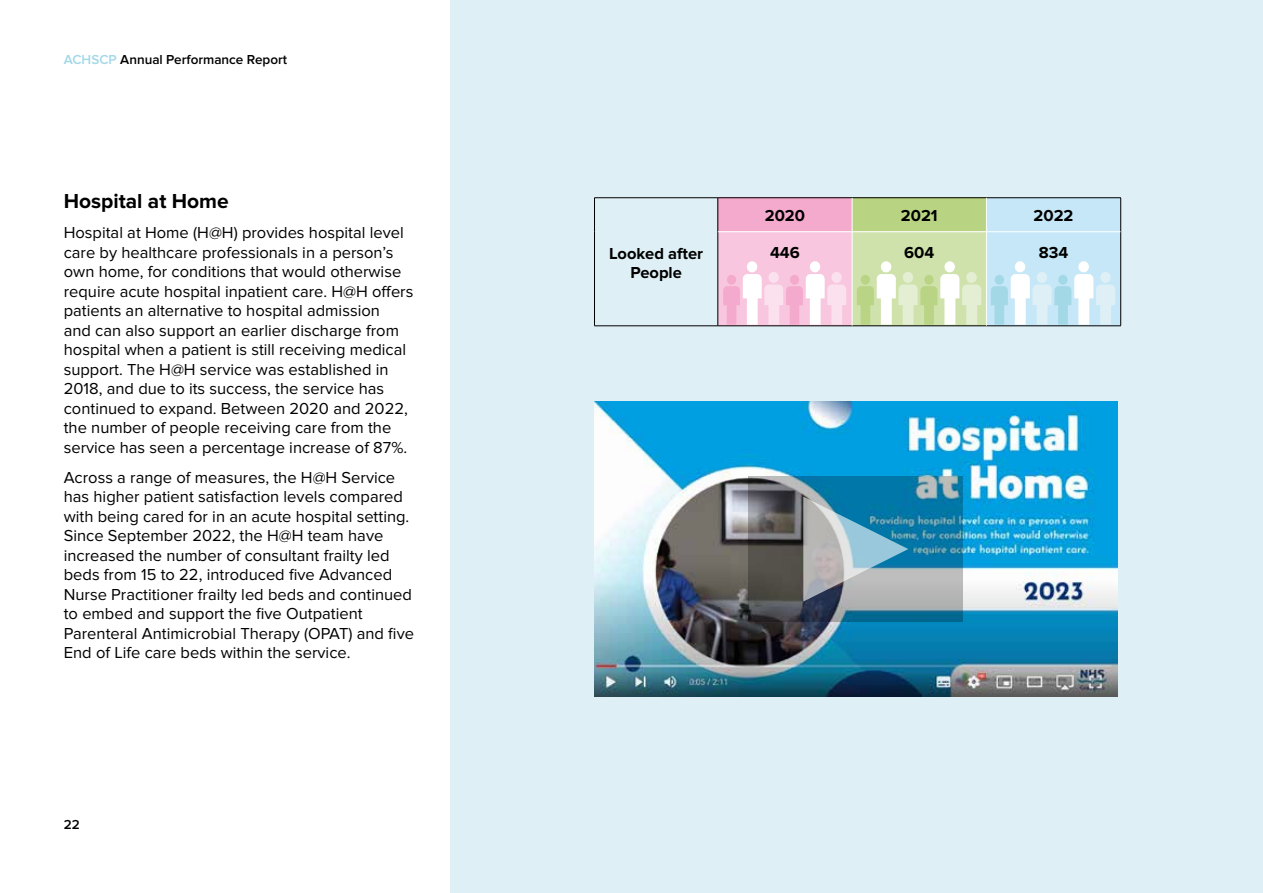
<style>
.page{position:relative;width:1263px;height:893px;background:#fff}
.page>*{position:absolute;margin:0;border:0;box-sizing:border-box;transform-origin:0 0}
.t1{font:700 21px "Proxima Nova";color:#000}
.t2{font:16.5px/19.5px "Proxima Nova";color:#000}
.t3{font:700 16.5px/19.5px "Proxima Nova";color:#000;text-align:center}
.t4{font:600 13.5px "Proxima Nova";color:#000}
.s1{color:#a3d8e7}
</style>
<div class="page">
<div style="left:451px;top:0;width:812px;height:893px;background:#def0f6"></div>
<img style="left:594px;top:401px;width:523px;height:295px">
<div style="left:718px;top:198px;width:134px;height:34px;background:#f4aacc"></div>
<div style="left:852px;top:198px;width:134px;height:34px;background:#b8d482"></div>
<div style="left:718px;top:232px;width:134px;height:94px;background:#f8c6de"></div>
<div style="left:852px;top:232px;width:134px;height:94px;background:#cfe2ab"></div>
<hr style="left:594px;top:197px;width:124px;height:1px;background:#000">
<hr style="left:594px;top:198px;width:1px;height:34px;background:#000">
<hr style="left:594px;top:232px;width:1px;height:94px;background:#000">
<hr style="left:594px;top:326px;width:124px;height:1px;background:#000">
<hr style="left:718px;top:197px;width:134px;height:1px;background:#000">
<hr style="left:852px;top:197px;width:134px;height:1px;background:#000">
<hr style="left:986px;top:197px;width:135px;height:1px;background:#000">
<hr style="left:718px;top:326px;width:134px;height:1px;background:#000">
<hr style="left:852px;top:326px;width:134px;height:1px;background:#000">
<hr style="left:986px;top:326px;width:135px;height:1px;background:#000">
<hr style="left:717px;top:198px;width:1px;height:34px;background:#000">
<hr style="left:717px;top:232px;width:1px;height:94px;background:#000">
<hr style="left:852px;top:198px;width:1px;height:34px;background:#fff">
<hr style="left:718px;top:231px;width:134px;height:1px;background:#fff">
<hr style="left:852px;top:231px;width:134px;height:1px;background:#fff">
<hr style="left:852px;top:232px;width:1px;height:94px;background:#fff">
<div style="left:810px;top:261px;width:10px;height:11px;background:#fff;border-radius:50%"></div>
<div style="left:831px;top:272px;width:11px;height:11px;background:#fbe0ee;border-radius:50%"></div>
<div style="left:747px;top:261px;width:10px;height:11px;background:#fff;border-radius:50%"></div>
<div style="left:768px;top:272px;width:11px;height:11px;background:#fbe0ee;border-radius:50%"></div>
<svg style="left:723px;top:274px;width:123px;height:51px"></svg>
<svg style="left:857px;top:198px;width:264px;height:128px"></svg>
<svg style="left:748px;top:476px;width:215px;height:146px;background:#4a7485"></svg>
<svg style="left:803px;top:497px;width:105px;height:105px;background:#82a6b7"></svg>
<p class="t4" style="left:64px;top:51px;width:225px"><span class="s1">ACHSCP</span> Annual Performance Report</p>
<p class="t1" style="left:64px;top:189px;width:166px">Hospital at Home</p>
<p class="t2" style="left:64px;top:223px;width:351px">Hospital at Home (H@H) provides hospital level care by healthcare professionals in a person’s own home, for conditions that would otherwise require acute hospital inpatient care. H@H offers patients an alternative to hospital admission<br>and can also support an earlier discharge from hospital when a patient is still receiving medical support. The H@H service was established in 2018, and due to its success, the service has continued to expand. Between 2020 and 2022, the number of people receiving care from the service has seen a percentage increase of 87%.</p>
<p class="t2" style="left:64px;top:468px;width:352px">Across a range of measures, the H@H Service has higher patient satisfaction levels compared with being cared for in an acute hospital setting.<br>Since September 2022, the H@H team have increased the number of consultant frailty led beds from 15 to 22, introduced five Advanced Nurse Practitioner frailty led beds and continued to embed and support the five Outpatient Parenteral Antimicrobial Therapy (OPAT) and five End of Life care beds within the service.</p>
<p class="t4" style="left:64px;top:816px;width:18px">22</p>
<p class="t3" style="left:609px;top:244px;width:96px">Looked after<br>People</p>
<p class="t3" style="left:765px;top:206px;width:42px">2020</p>
<p class="t3" style="left:901px;top:206px;width:38px">2021</p>
<p class="t3" style="left:1033px;top:206px;width:41px">2022</p>
<p class="t3" style="left:770px;top:243px;width:31px">446</p>
<p class="t3" style="left:904px;top:243px;width:32px">604</p>
<p class="t3" style="left:1039px;top:243px;width:31px">834</p>
</div>
